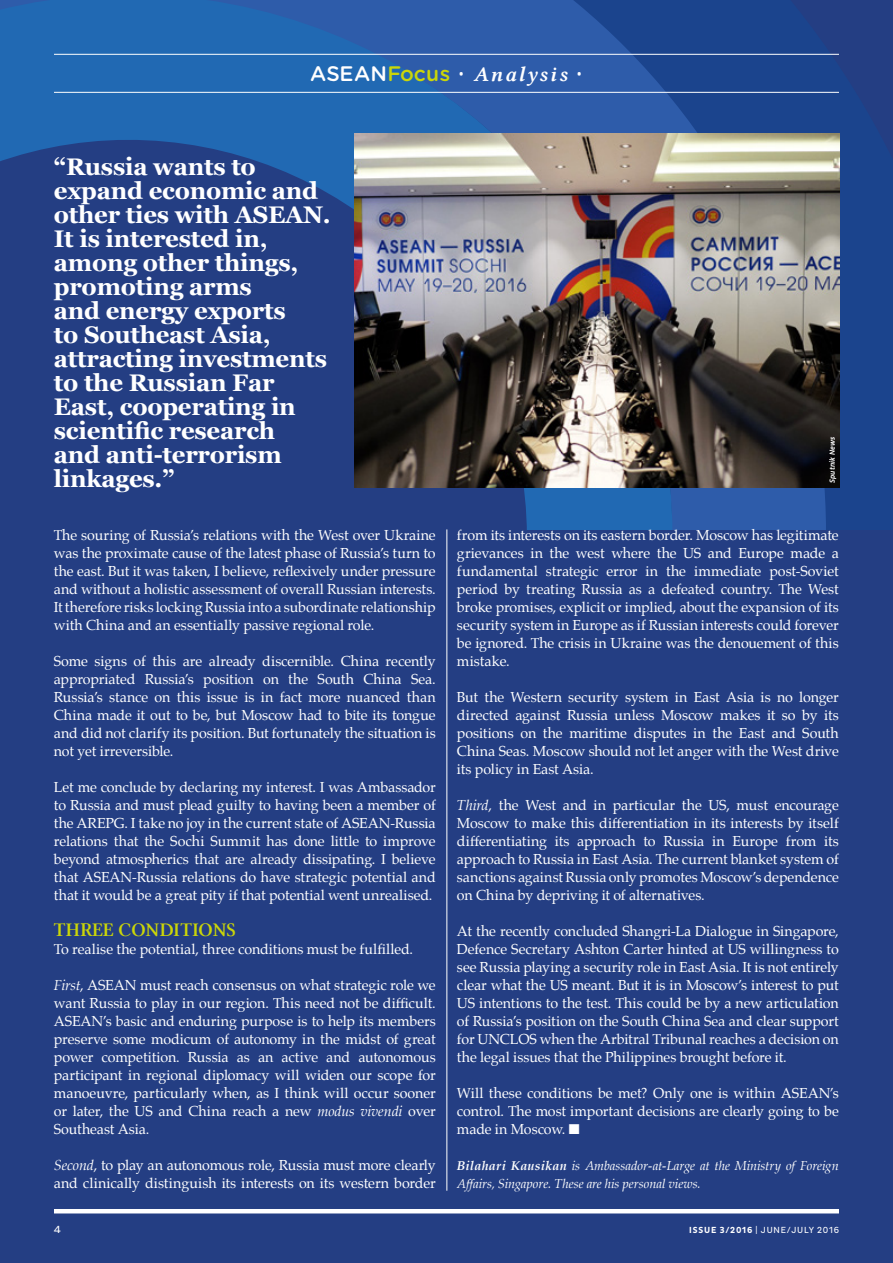
<style>
.page{position:relative;width:893px;height:1263px;background:#fff}
.page>*{position:absolute;margin:0;border:0;box-sizing:border-box;transform-origin:0 0}
.t1{font:700 24px/24px "Georgia";letter-spacing:-.01em;color:#fff}
.t2{font:21px "Lin Libertine ZI";letter-spacing:.09em;color:#fff}
.t3{font:19.5px "Lin Libertine Z";letter-spacing:-.005em;color:#cbd608}
.t4{font:14.25px/18px "Palatino";letter-spacing:-.005em;color:#fff;text-align:justify}
.t5{font:italic 12.75px/18px "Palatino";letter-spacing:-.005em;color:#fff}
.t6{font:10.5px "Pluto Sans";color:#fff}
.t7{font:9px "Pluto Sans Cond";letter-spacing:.095em;color:#fff}
.t8{font:italic 500 7.5px "Pluto Sans Cond";letter-spacing:-.005em;color:#fff}
.s1{font-family:"Gotham Rounded";font-weight:500}
.s2{font-family:"Gotham Rounded";font-weight:500;color:#cbd608}
.s3{font-family:"Pluto Sans Cond";font-weight:300}
.s4{font-style:italic}
.s5{font-weight:700}
</style>
<div class="page">
<svg style="left:750px;top:0;width:143px;height:531px;background:#1e458c"></svg>
<svg style="left:0;top:0;width:750px;height:531px;background:#244d95"></svg>
<div style="left:0;top:531px;width:893px;height:732px;background:#243e83"></div>
<hr style="left:54px;top:1209px;width:785px;height:4px;background:#fff">
<hr style="left:54px;top:54px;width:785px;height:1px;background:#fff">
<hr style="left:54px;top:92px;width:785px;height:1px;background:#fff">
<img style="left:355px;top:133px;width:484px;height:354px">
<hr style="left:446px;top:529px;width:1px;height:662px;background:#fff">
<h2 class="t2" style="left:310px;top:62px;width:274px"><span class="s1">ASEAN</span><span class="s2">Focus</span> <span class="s3">•</span> Analysis <span class="s3">•</span></h2>
<p class="t1" style="left:54px;top:154px;width:278px">“Russia wants to expand economic and other ties with ASEAN.<br>It is interested in, among other things, promoting arms<br>and energy exports<br>to Southeast Asia, attracting investments to the Russian Far<br>East, cooperating in scientific research<br>and anti-terrorism linkages.ˮ</p>
<p class="t4" style="left:54px;top:526px;width:383px">The souring of Russia’s relations with the West over Ukraine was the proximate cause of the latest phase of Russia’s turn to the east. But it was taken, I believe, reflexively under pressure and without a holistic assessment of overall Russian interests.<br>It therefore risks locking Russia into a subordinate relationship with China and an essentially passive regional role.</p>
<p class="t4" style="left:54px;top:652px;width:383px">Some signs of this are already discernible. China recently appropriated Russia’s position on the South China Sea.<br>Russia’s stance on this issue is in fact more nuanced than China made it out to be, but Moscow had to bite its tongue and did not clarify its position. But fortunately the situation is not yet irreversible.</p>
<p class="t4" style="left:54px;top:778px;width:383px">Let me conclude by declaring my interest. I was Ambassador to Russia and must plead guilty to having been a member of the AREPG. I take no joy in the current state of ASEAN-Russia relations that the Sochi Summit has done little to improve beyond atmospherics that are already dissipating. I believe that ASEAN-Russia relations do have strategic potential and that it would be a great pity if that potential went unrealised.</p>
<h3 class="t3" style="left:54px;top:918px;width:183px">THREE CONDITIONS</h3>
<p class="t4" style="left:54px;top:940px;width:361px">To realise the potential, three conditions must be fulfilled.</p>
<p class="t4" style="left:54px;top:976px;width:383px"><span class="s4">First</span>, ASEAN must reach consensus on what strategic role we want Russia to play in our region. This need not be difficult.<br>ASEAN’s basic and enduring purpose is to help its members preserve some modicum of autonomy in the midst of great power competition. Russia as an active and autonomous participant in regional diplomacy will widen our scope for manoeuvre, particularly when, as I think will occur sooner or later, the US and China reach a new <span class="s4">modus vivendi</span> over Southeast Asia.</p>
<p class="t4" style="left:54px;top:1156px;width:383px"><span class="s4">Second</span>, to play an autonomous role, Russia must more clearly and clinically distinguish its interests on its western border</p>
<p class="t8" style="left:828px;top:483px;width:48px;rotate:-90deg">Sputnik News</p>
<p class="t4" style="left:457px;top:526px;width:383px">from its interests on its eastern border. Moscow has legitimate grievances in the west where the US and Europe made a fundamental strategic error in the immediate post-Soviet period by treating Russia as a defeated country. The West broke promises, explicit or implied, about the expansion of its security system in Europe as if Russian interests could forever be ignored. The crisis in Ukraine was the denouement of this mistake.</p>
<p class="t4" style="left:457px;top:688px;width:383px">But the Western security system in East Asia is no longer directed against Russia unless Moscow makes it so by its positions on the maritime disputes in the East and South China Seas. Moscow should not let anger with the West drive its policy in East Asia.</p>
<p class="t4" style="left:457px;top:796px;width:383px"><span class="s4">Third</span>, the West and in particular the US, must encourage Moscow to make this differentiation in its interests by itself differentiating its approach to Russia in Europe from its approach to Russia in East Asia. The current blanket system of sanctions against Russia only promotes Moscow’s dependence on China by depriving it of alternatives.</p>
<p class="t4" style="left:457px;top:922px;width:383px">At the recently concluded Shangri-La Dialogue in Singapore, Defence Secretary Ashton Carter hinted at US willingness to see Russia playing a security role in East Asia. It is not entirely clear what the US meant. But it is in Moscow’s interest to put US intentions to the test. This could be by a new articulation of Russia’s position on the South China Sea and clear support for UNCLOS when the Arbitral Tribunal reaches a decision on the legal issues that the Philippines brought before it.</p>
<p class="t4" style="left:457px;top:1084px;width:383px">Will these conditions be met? Only one is within ASEAN’s control. The most important decisions are clearly going to be made in Moscow. ■</p>
<p class="t5" style="left:457px;top:1156px;width:383px"><span class="s5">Bilahari Kausikan</span> is Ambassador-at-Large at the Ministry of Foreign<br>Affairs, Singapore. These are his personal views.</p>
<p class="t6" style="left:54px;top:1223px;width:9px">4</p>
<p class="t7" style="left:689px;top:1224px;width:151px"><span class="s5">ISSUE 3/2016</span> | JUNE/JULY 2016</p>
</div>
